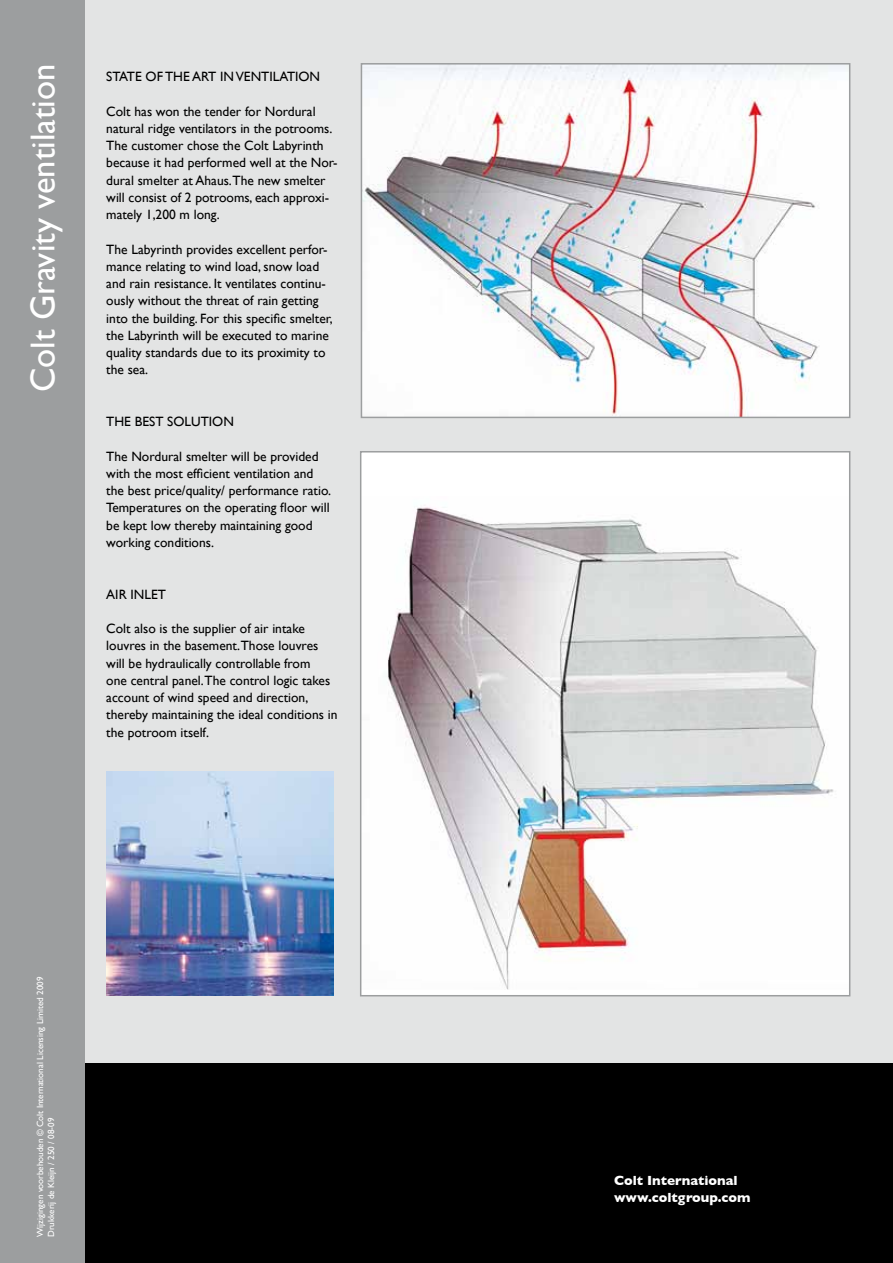
<style>
.page{position:relative;width:893px;height:1263px;background:#e3e4e4}
.page>*{position:absolute;margin:0;border:0;box-sizing:border-box;transform-origin:0 0}
.t1{font:34.5px "Gill Sans";color:#fff}
.t2{font:13.5px/17.2px "Gill Sans";color:#000}
.t3{font:700 13.5px/17.2px "Gill Sans";color:#fff}
.t4{font:9px/10.8px "Gill Sans";color:#fff}
</style>
<div class="page">
<div style="left:0;top:1063px;width:893px;height:200px;background:#000"></div>
<div style="left:0;top:0;width:85px;height:1263px;background:#9c9e9f"></div>
<img style="left:106px;top:771px;width:228px;height:224px">
<img style="left:364px;top:66px;width:483px;height:349px">
<div style="left:361px;top:63px;width:489px;height:355px;border:2px solid #9c9e9f"></div>
<div style="left:361px;top:452px;width:489px;height:544px;background:#fff"></div>
<img style="left:388px;top:507px;width:446px;height:483px">
<div style="left:360px;top:451px;width:490px;height:545px;border:2px solid #9c9e9f"></div>
<h1 class="t1" style="left:22px;top:392px;width:330px;rotate:-90deg">Colt Gravity ventilation</h1>
<p class="t2" style="left:106px;top:68px;width:215px">State of th e art in ventilation</p>
<p class="t2" style="left:106px;top:102px;width:233px">Colt has won the tender for Nordural natural ridge ventilators in the potrooms.<br>The customer chose the Colt Labyrinth because it had performed well at the Nor&shy;dural smelter at Ahaus.The new smelter will consist of 2 potrooms, each approxi&shy;mately 1,200 m long.</p>
<p class="t2" style="left:106px;top:240px;width:228px">The Labyrinth provides excellent perfor&shy;mance relating to wind load, snow load and rain resistance. It ventilates continu&shy;ously without the threat of rain getting into the building. For this specific smelter, the Labyrinth will be executed to marine quality standards due to its proximity to the sea.</p>
<p class="t2" style="left:106px;top:413px;width:129px">Th e best solution</p>
<p class="t2" style="left:106px;top:447px;width:226px">The Nordural smelter will be provided with the most efficient ventilation and the best price/quality/ performance ratio.<br>Temperatures on the operating floor will be kept low thereby maintaining good working conditions.</p>
<p class="t2" style="left:106px;top:585px;width:61px">Air inlet</p>
<p class="t2" style="left:106px;top:620px;width:233px">Colt also is the supplier of air intake louvres in the basement.Those louvres will be hydraulically controllable from<br>one central panel.The control logic takes account of wind speed and direction, thereby maintaining the ideal conditions in the potroom itself.</p>
<p class="t4" style="left:35px;top:1237px;width:262px;rotate:-90deg">Wijzigingen voorbehouden © Colt International Licensing Limited 2009<br>Drukkerij de Kleijn / 250 / 08-09</p>
<p class="t3" style="left:614px;top:1172px;width:138px">Colt International www.coltgroup.com</p>
</div>
